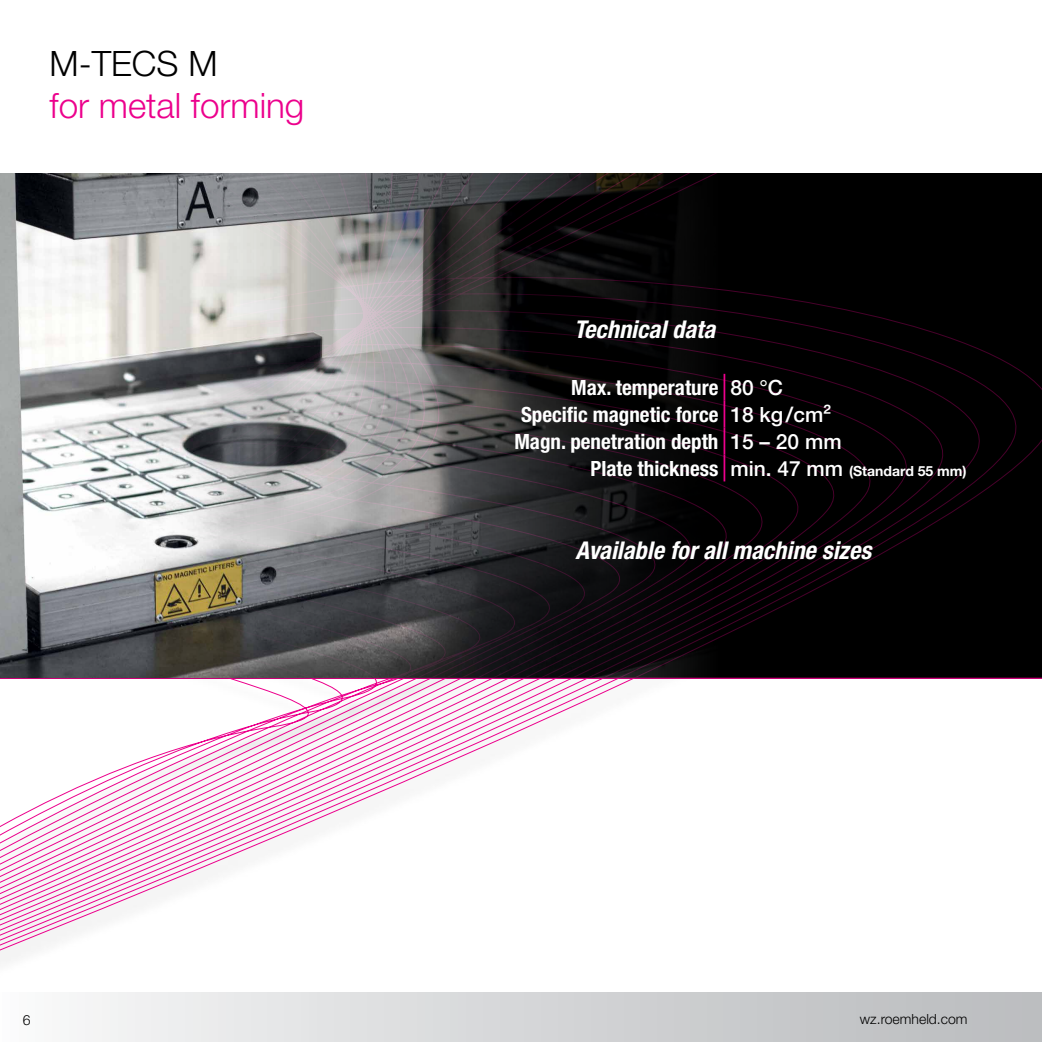
<style>
.page{position:relative;width:1042px;height:1042px;background:#fff}
.page>*{position:absolute;margin:0;border:0;box-sizing:border-box;transform-origin:0 0}
.t1{font:300 35px "Helvetica Neue LT Pro";color:#ec008c}
.t2{font:300 35px "Helvetica Neue LT Pro";color:#000}
.t3{font:italic 700 condensed 24.5px "Helvetica Neue LT Pro";color:#fff}
.t4{font:700 condensed 21px "Helvetica Neue LT Pro";color:#fff}
.t5{font:300 14px "Helvetica Neue LT Pro";color:#000}
.s1{font-weight:500;font-stretch:normal}
.s2{font-stretch:normal;font-size:14px}
</style>
<div class="page">
<div style="left:0;top:992px;width:1042px;height:50px;background:linear-gradient(to right,#f8f8f8,#b7b9bc)"></div>
<div style="left:0;top:174px;width:1042px;height:843px;background:#000;opacity:.4"></div>
<svg style="left:0;top:678px;width:1042px;height:319px"></svg>
<div style="left:0;top:173px;width:1042px;height:505px;background:#000"></div>
<img style="left:0;top:173px;width:718px;height:504px">
<hr style="left:723px;top:374px;width:2px;height:27px;background:#ec008c">
<hr style="left:723px;top:401px;width:2px;height:27px;background:#ec008c">
<hr style="left:723px;top:428px;width:2px;height:26px;background:#ec008c">
<hr style="left:723px;top:454px;width:2px;height:27px;background:#ec008c">
<h1 class="t2" style="left:50px;top:42px;width:169px">M-TECS M</h1>
<h1 class="t1" style="left:50px;top:84px;width:256px">for metal forming</h1>
<p class="t5" style="left:23px;top:1011px;width:9px">6</p>
<p class="t3" style="left:574px;top:315px;width:142px">Technical data</p>
<p class="t4" style="left:571px;top:375px;width:213px">Max. temperature <span class="s1">80 °C</span></p>
<p class="t4" style="left:521px;top:402px;width:312px">Specific magnetic force <span class="s1">18 kg/cm²</span></p>
<p class="t4" style="left:514px;top:428px;width:329px">Magn. penetration depth <span class="s1">15 – 20 mm</span></p>
<p class="t4" style="left:590px;top:455px;width:378px">Plate thickness <span class="s1">min. 47 mm</span> <span class="s2">(Standard 55 mm)</span></p>
<p class="t3" style="left:575px;top:535px;width:297px">Available for all machine sizes</p>
<p class="t5" style="left:860px;top:1010px;width:109px">wz.roemheld.com</p>
</div>
